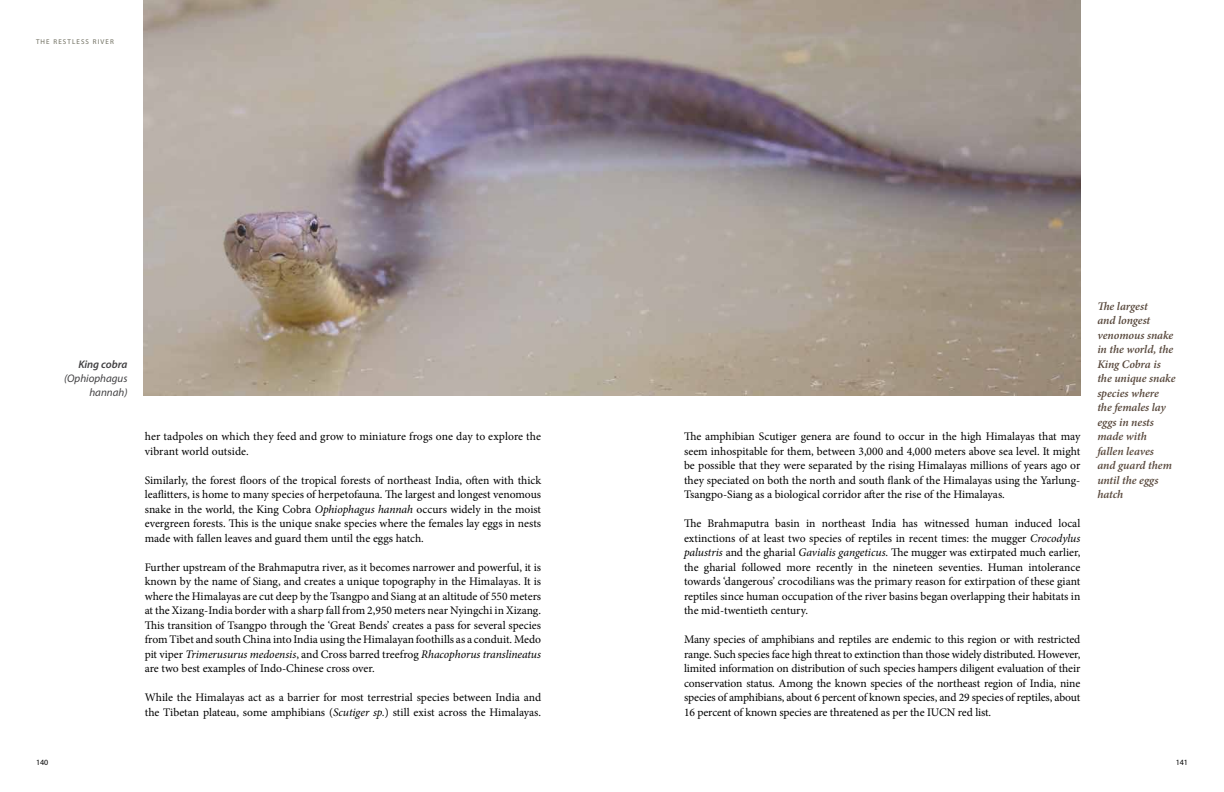
<style>
.page{position:relative;width:1224px;height:792px;background:#fff}
.page>*{position:absolute;margin:0;border:0;box-sizing:border-box;transform-origin:0 0}
.t1{font:11.6px/14.5px "Minion Pro";color:#000;text-align:justify}
.t2{font:italic 600 11.6px/14.5px "Minion Pro";letter-spacing:-.005em;color:#57473b}
.t3{font:italic 11px/14.5px "Myriad Pro";color:#414042;text-align:right}
.t4{font:italic 600 11px "Myriad Pro";color:#414042}
.t5{font:8px "Myriad Pro";color:#000}
.t6{font:7px "Myriad Pro";letter-spacing:.16em;color:#6e6d5e}
.s1{font-style:italic}
</style>
<div class="page">
<img style="left:144px;top:0;width:936px;height:396px">
<p class="t6" style="left:36px;top:37px;width:79px">THE RESTLESS RIVER</p>
<p class="t4" style="left:78px;top:357px;width:51px">King cobra</p>
<p class="t3" style="left:64px;top:371px;width:65px">(Ophiophagus hannah)</p>
<p class="t1" style="left:145px;top:429px;width:398px">her tadpoles on which they feed and grow to miniature frogs one day to explore the vibrant world outside.</p>
<p class="t1" style="left:145px;top:473px;width:398px">Similarly, the forest floors of the tropical forests of northeast India, often with thick leaflitters, is home to many species of herpetofauna. The largest and longest venomous snake in the world, the King Cobra <span class="s1">Ophiophagus hannah</span> occurs widely in the moist evergreen forests. This is the unique snake species where the females lay eggs in nests made with fallen leaves and guard them until the eggs hatch.</p>
<p class="t1" style="left:145px;top:560px;width:398px">Further upstream of the Brahmaputra river, as it becomes narrower and powerful, it is known by the name of Siang, and creates a unique topography in the Himalayas. It is where the Himalayas are cut deep by the Tsangpo and Siang at an altitude of 550 meters at the Xizang-India border with a sharp fall from 2,950 meters near Nyingchi in Xizang.<br>This transition of Tsangpo through the ‘Great Bends’ creates a pass for several species from Tibet and south China into India using the Himalayan foothills as a conduit. Medo pit viper <span class="s1">Trimerusurus medoensis</span>, and Cross barred treefrog <span class="s1">Rhacophorus translineatus </span>are two best examples of Indo-Chinese cross over.</p>
<p class="t1" style="left:145px;top:690px;width:398px">While the Himalayas act as a barrier for most terrestrial species between India and the Tibetan plateau, some amphibians (<span class="s1">Scutiger sp.</span>) still exist across the Himalayas.</p>
<p class="t1" style="left:684px;top:429px;width:398px">The amphibian Scutiger genera are found to occur in the high Himalayas that may seem inhospitable for them, between 3,000 and 4,000 meters above sea level. It might be possible that they were separated by the rising Himalayas millions of years ago or they speciated on both the north and south flank of the Himalayas using the Yarlung-Tsangpo-Siang as a biological corridor after the rise of the Himalayas.</p>
<p class="t1" style="left:684px;top:516px;width:398px">The Brahmaputra basin in northeast India has witnessed human induced local extinctions of at least two species of reptiles in recent times: the mugger <span class="s1">Crocodylus palustris</span> and the gharial <span class="s1">Gavialis gangeticus</span>. The mugger was extirpated much earlier, the gharial followed more recently in the nineteen seventies. Human intolerance towards ‘dangerous’ crocodilians was the primary reason for extirpation of these giant reptiles since human occupation of the river basins began overlapping their habitats in the mid-twentieth century.</p>
<p class="t1" style="left:684px;top:632px;width:398px">Many species of amphibians and reptiles are endemic to this region or with restricted range. Such species face high threat to extinction than those widely distributed. However, limited information on distribution of such species hampers diligent evaluation of their conservation status. Among the known species of the northeast region of India, nine species of amphibians, about 6 percent of known species, and 29 species of reptiles, about 16 percent of known species are threatened as per the IUCN red list.</p>
<p class="t2" style="left:1097px;top:298px;width:80px">The largest<br>and longest venomous snake in the world, the<br>King Cobra is the unique snake species where the females lay eggs in nests made with fallen leaves<br>and guard them until the eggs hatch</p>
<p class="t5" style="left:36px;top:757px;width:14px">140</p>
<p class="t5" style="left:1176px;top:757px;width:14px">141</p>
</div>
